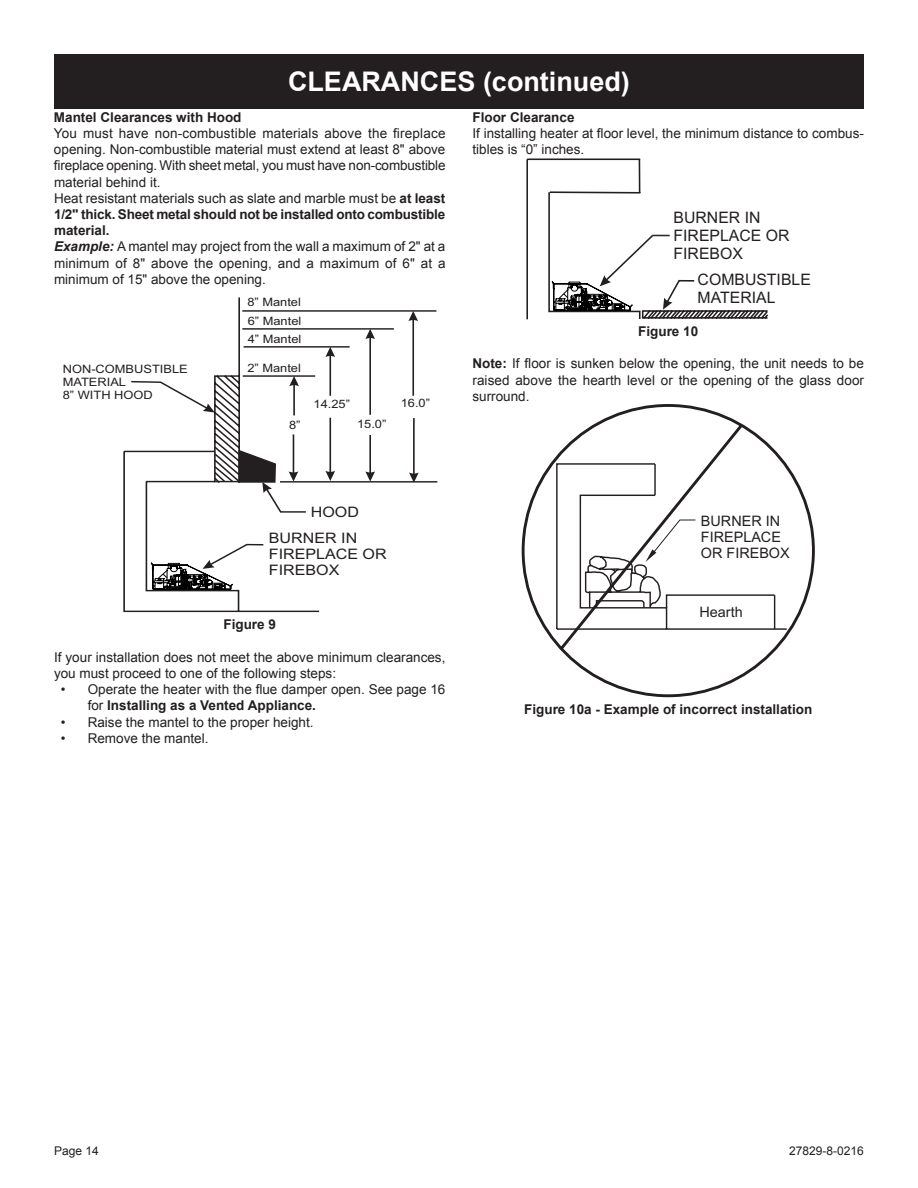
<style>
.page{position:relative;width:918px;height:1188px;background:#fff}
.page>*{position:absolute;margin:0;border:0;box-sizing:border-box;transform-origin:0 0}
.t1{font:700 27px "Arial";color:#fff}
.t2{font:15.75px/17.7px "Arial";color:#231f20}
.t3{font:14.4px/16px "Arial";color:#231f20}
.t4{font:14.4px/16.2px "Arial";color:#231f20;scale:1.11 1}
.t5{font:13.5px/16.2px "Arial";color:#231f20}
.t6{font:700 13.5px "Arial";color:#231f20}
.t7{font:12px "Arial";color:#231f20}
.t8{font:11.55px/12.9px "Arial";color:#231f20;scale:1.11 1}
.s1{font-weight:700}
.s2{font-weight:700;font-style:italic}
</style>
<div class="page">
<svg style="left:526px;top:158px;width:243px;height:162px"></svg>
<svg style="left:521px;top:404px;width:294px;height:293px"></svg>
<hr style="left:242px;top:310px;width:194px;height:2px;background:#231f20">
<hr style="left:242px;top:328px;width:152px;height:2px;background:#231f20">
<hr style="left:244px;top:346px;width:106px;height:2px;background:#231f20">
<hr style="left:243px;top:375px;width:72px;height:2px;background:#231f20">
<hr style="left:330px;top:352px;width:1px;height:44px;background:#231f20">
<svg style="left:325px;top:347px;width:10px;height:10px"></svg>
<hr style="left:369px;top:334px;width:2px;height:81px;background:#231f20">
<svg style="left:365px;top:329px;width:10px;height:10px"></svg>
<hr style="left:412px;top:316px;width:2px;height:80px;background:#231f20">
<svg style="left:408px;top:311px;width:10px;height:10px"></svg>
<svg style="left:123px;top:380px;width:315px;height:233px"></svg>
<svg style="left:203px;top:297px;width:105px;height:216px"></svg>
<div style="left:54px;top:54px;width:810px;height:54px;background:#231f20"></div>
<h1 class="t1" style="left:288px;top:63px;width:343px">CLEARANCES (continued)</h1>
<p class="t6" style="left:54px;top:108px;width:189px">Mantel Clearances with Hood</p>
<p class="t5" style="left:54px;top:125px;width:393px">You must have non-combustible materials above the fireplace opening. Non-combustible material must extend at least 8" above fireplace opening. With sheet metal, you must have non-combustible material behind it.<br>Heat resistant materials such as slate and marble must be <span class="s1">at least 1/2" thick. Sheet metal should not be installed onto combustible material.<br></span><span class="s2">Example:</span> A mantel may project from the wall a maximum of 2" at a minimum of 8" above the opening, and a maximum of 6" at a minimum of 15" above the opening.</p>
<p class="t8" style="left:63px;top:363px;width:114px">NON-COMBUSTIBLE<br>MATERIAL<br>8” WITH HOOD</p>
<p class="t8" style="left:247px;top:294px;width:50px;line-height:18.1px;text-align:justify">8” Mantel 6” Mantel 4” Mantel</p>
<p class="t8" style="left:247px;top:362px;width:50px">2” Mantel</p>
<p class="t8" style="left:289px;top:420px;width:12px">8”</p>
<p class="t8" style="left:314px;top:399px;width:34px">14.25”</p>
<p class="t8" style="left:357px;top:419px;width:28px">15.0”</p>
<p class="t8" style="left:401px;top:397px;width:28px">16.0”</p>
<p class="t6" style="left:472px;top:108px;width:104px">Floor Clearance</p>
<p class="t5" style="left:472px;top:125px;width:393px">If installing heater at floor level, the minimum distance to combus&shy;tibles is “0” inches.</p>
<p class="t2" style="left:674px;top:211px;width:117px">BURNER IN<br>FIREPLACE OR<br>FIREBOX</p>
<p class="t2" style="left:698px;top:272px;width:115px">COMBUSTIBLE<br>MATERIAL</p>
<p class="t6" style="left:638px;top:322px;width:62px">Figure 10</p>
<p class="t5" style="left:473px;top:356px;width:393px;text-align:justify"><span class="s1">Note:</span> If floor is sunken below the opening, the unit needs to be raised above the hearth level or the opening of the glass door surround.</p>
<p class="t4" style="left:311px;top:506px;width:45px">HOOD</p>
<p class="t4" style="left:269px;top:531px;width:108px">BURNER IN<br>FIREPLACE OR<br>FIREBOX</p>
<p class="t6" style="left:223px;top:616px;width:54px">Figure 9</p>
<p class="t5" style="left:54px;top:649px;width:393px">If your installation does not meet the above minimum clearances, you must proceed to one of the following steps:</p>
<p class="t5" style="left:88px;top:682px;width:359px;text-indent:-27px">• Operate the heater with the flue damper open. See page 16 for <span class="s1">Installing as a Vented Appliance.</span></p>
<p class="t5" style="left:61px;top:714px;width:254px">• Raise the mantel to the proper height.</p>
<p class="t5" style="left:61px;top:730px;width:149px">• Remove the mantel.</p>
<p class="t3" style="left:701px;top:514px;width:90px">BURNER IN<br>FIREPLACE<br>OR FIREBOX</p>
<p class="t3" style="left:699px;top:605px;width:45px">Hearth</p>
<p class="t6" style="left:524px;top:700px;width:290px">Figure 10a - Example of incorrect installation</p>
<p class="t7" style="left:54px;top:1143px;width:46px">Page 14</p>
<p class="t7" style="left:789px;top:1143px;width:76px">27829-8-0216</p>
</div>
